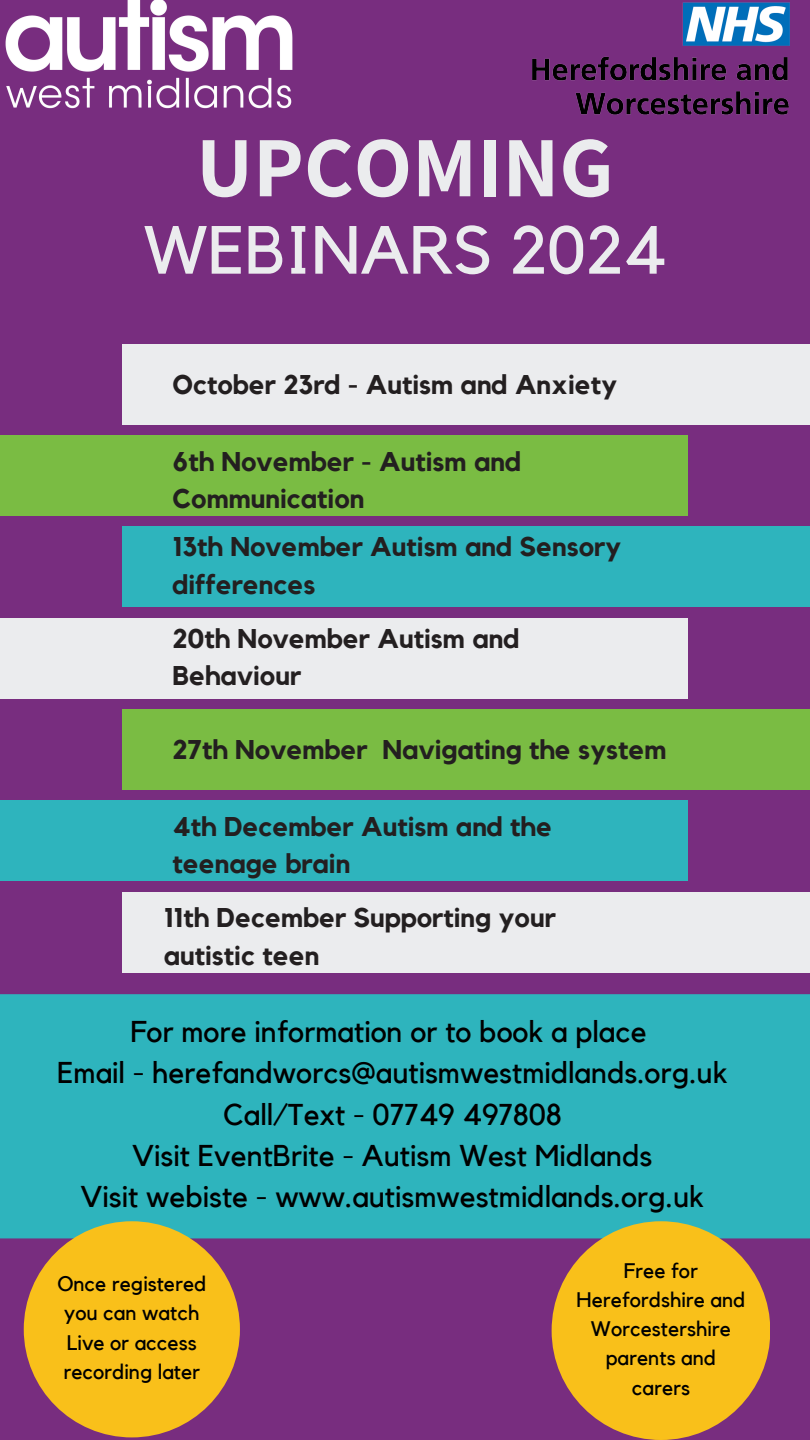
<style>
.page{position:relative;width:810px;height:1440px;background:#782d7f}
.page>*{position:absolute;margin:0;border:0;box-sizing:border-box;transform-origin:0 0}
.t1{font:700 85.9px "Assistant";color:#ebecee}
.t2{font:67.2px "Kollektif";color:#ebecee}
.t3{font:30px/41.2px "Kollektif";color:#000;text-align:center}
.t4{font:700 27px/37.5px "Kollektif";color:#231f20}
.t5{font:21px/29.2px "Kollektif";color:#000;text-align:center}
</style>
<div class="page">
<div style="left:0;top:435px;width:688px;height:81px;background:#7abc43"></div>
<div style="left:122px;top:344px;width:688px;height:80px;background:#ebecee"></div>
<div style="left:122px;top:526px;width:688px;height:81px;background:#2eb4bd"></div>
<div style="left:0;top:618px;width:688px;height:80px;background:#ebecee"></div>
<div style="left:0;top:800px;width:688px;height:81px;background:#2eb4bd"></div>
<div style="left:122px;top:709px;width:688px;height:81px;background:#7abc43"></div>
<div style="left:122px;top:892px;width:688px;height:80px;background:#ebecee"></div>
<img style="left:5px;top:0;width:288px;height:109px">
<div style="left:0;top:994px;width:810px;height:244px;background:#2eb4bd"></div>
<div style="left:552px;top:1221px;width:218px;height:219px;background:#f9c01a;border-radius:50%"></div>
<div style="left:24px;top:1221px;width:216px;height:216px;background:#f9c01a;border-radius:50%"></div>
<img style="left:532px;top:2px;width:258px;height:113px">
<p class="t1" style="left:196px;top:109px;width:419px">UPCOMING</p>
<h3 class="t2" style="left:144px;top:219px;width:524px">WEBINARS 2024</h3>
<h3 class="t4" style="left:173px;top:367px;width:446px">October 23rd - Autism and Anxiety</h3>
<h3 class="t4" style="left:173px;top:443px;width:350px">6th November - Autism and<br>Communication</h3>
<h3 class="t4" style="left:173px;top:529px;width:450px">13th November Autism and Sensory differences</h3>
<h3 class="t4" style="left:173px;top:620px;width:348px">20th November Autism and<br>Behaviour</h3>
<h4 class="t4" style="left:173px;top:732px;width:496px">27th November Navigating the system</h4>
<p class="t4" style="left:173px;top:809px;width:381px">4th December Autism and the teenage brain</p>
<p class="t4" style="left:164px;top:900px;width:394px">11th December Supporting your autistic teen</p>
<h1 class="t3" style="left:57px;top:1012px;width:672px">For more information or to book a place<br>Email - herefandworcs@autismwestmidlands.org.uk Call/Text - 07749 497808<br>Visit EventBrite - Autism West Midlands<br>Visit webiste - www.autismwestmidlands.org.uk</h1>
<h3 class="t5" style="left:57px;top:1270px;width:150px;text-align:left">Once registered you can watch<br>Live or access recording later</h3>
<h2 class="t5" style="left:577px;top:1256px;width:170px">Free for<br>Herefordshire and<br>Worcestershire parents and carers</h2>
</div>
